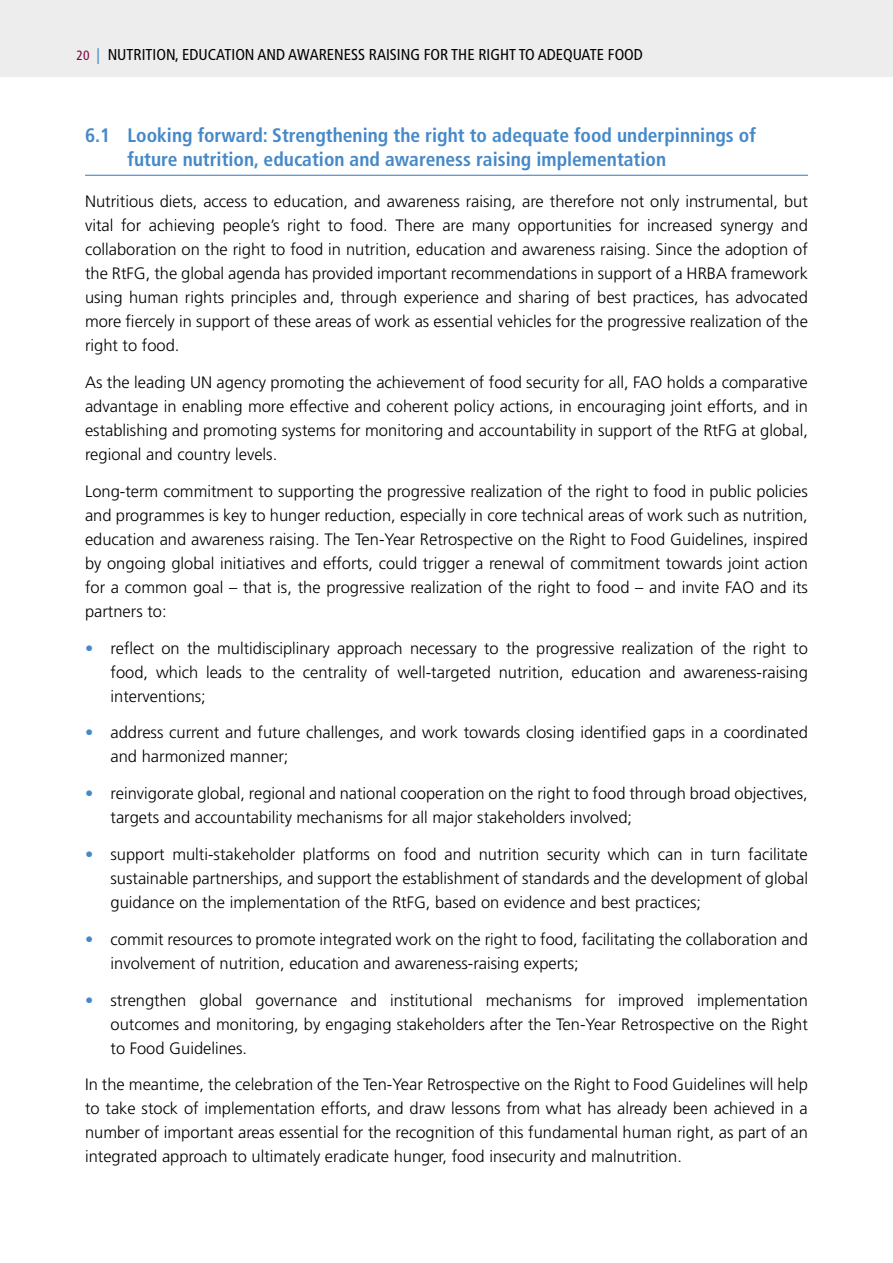
<style>
.page{position:relative;width:893px;height:1263px;background:#fff}
.page>*{position:absolute;margin:0;border:0;box-sizing:border-box;transform-origin:0 0}
.t1{font:700 condensed 19.5px/24px "Frutiger LT Std";color:#4689c8}
.t2{font:300 16.5px/24px "Frutiger LT Std";color:#000;text-align:justify}
.t3{font:condensed 15.75px "Frutiger LT Std";color:#000}
.s1{font-size:13.5px;color:#840042}
.s2{color:#4689c8}
</style>
<div class="page">
<div style="left:0;top:0;width:893px;height:77px;background:#ededed"></div>
<hr style="left:85px;top:175px;width:723px;height:1px;background:#4689c8">
<p class="t3" style="left:77px;top:45px;width:568px"><span class="s1">20</span> <span class="s2">|</span> NUTRITION, EDUCATION AND AWARENESS RAISING FOR THE RIGHT TO ADEQUATE FOOD</p>
<p class="t1" style="left:128px;top:123px;width:630px;text-indent:-43px">6.1 Looking forward: Strengthening the right to adequate food underpinnings of future nutrition, education and awareness raising implementation</p>
<p class="t2" style="left:85px;top:190px;width:724px">Nutritious diets, access to education, and awareness raising, are therefore not only instrumental, but vital for achieving people’s right to food. There are many opportunities for increased synergy and collaboration on the right to food in nutrition, education and awareness raising. Since the adoption of the RtFG, the global agenda has provided important recommendations in support of a HRBA framework using human rights principles and, through experience and sharing of best practices, has advocated more fiercely in support of these areas of work as essential vehicles for the progressive realization of the right to food.</p>
<p class="t2" style="left:85px;top:371px;width:724px">As the leading UN agency promoting the achievement of food security for all, FAO holds a comparative advantage in enabling more effective and coherent policy actions, in encouraging joint efforts, and in establishing and promoting systems for monitoring and accountability in support of the RtFG at global, regional and country levels.</p>
<p class="t2" style="left:85px;top:479px;width:724px">Long-term commitment to supporting the progressive realization of the right to food in public policies and programmes is key to hunger reduction, especially in core technical areas of work such as nutrition, education and awareness raising. The Ten-Year Retrospective on the Right to Food Guidelines, inspired by ongoing global initiatives and efforts, could trigger a renewal of commitment towards joint action for a common goal – that is, the progressive realization of the right to food – and invite FAO and its partners to:</p>
<p class="t2" style="left:111px;top:636px;width:699px;text-indent:-26px"><span class="s2">•</span> reflect on the multidisciplinary approach necessary to the progressive realization of the right to food, which leads to the centrality of well-targeted nutrition, education and awareness-raising interventions;</p>
<p class="t2" style="left:111px;top:721px;width:699px;text-indent:-26px"><span class="s2">•</span> address current and future challenges, and work towards closing identified gaps in a coordinated and harmonized manner;</p>
<p class="t2" style="left:111px;top:782px;width:699px;text-indent:-26px"><span class="s2">•</span> reinvigorate global, regional and national cooperation on the right to food through broad objectives, targets and accountability mechanisms for all major stakeholders involved;</p>
<p class="t2" style="left:111px;top:842px;width:699px;text-indent:-26px"><span class="s2">•</span> support multi-stakeholder platforms on food and nutrition security which can in turn facilitate sustainable partnerships, and support the establishment of standards and the development of global guidance on the implementation of the RtFG, based on evidence and best practices;</p>
<p class="t2" style="left:111px;top:927px;width:699px;text-indent:-26px"><span class="s2">•</span> commit resources to promote integrated work on the right to food, facilitating the collaboration and involvement of nutrition, education and awareness-raising experts;</p>
<p class="t2" style="left:111px;top:988px;width:699px;text-indent:-26px"><span class="s2">•</span> strengthen global governance and institutional mechanisms for improved implementation outcomes and monitoring, by engaging stakeholders after the Ten-Year Retrospective on the Right to Food Guidelines.</p>
<p class="t2" style="left:85px;top:1073px;width:724px">In the meantime, the celebration of the Ten-Year Retrospective on the Right to Food Guidelines will help to take stock of implementation efforts, and draw lessons from what has already been achieved in a number of important areas essential for the recognition of this fundamental human right, as part of an integrated approach to ultimately eradicate hunger, food insecurity and malnutrition.</p>
</div>
